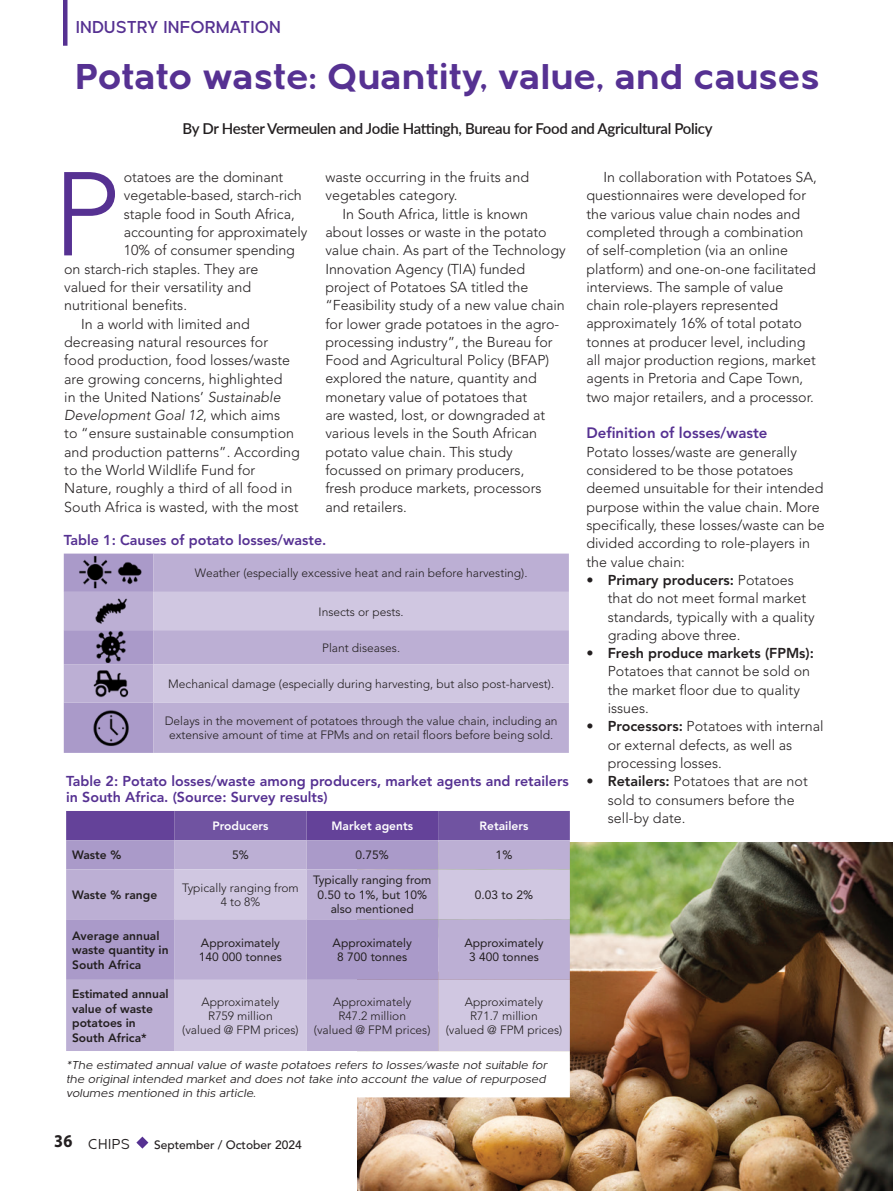
<style>
.page{position:relative;width:893px;height:1191px;background:#fff}
.page>*{position:absolute;margin:0;border:0;box-sizing:border-box;transform-origin:0 0}
.t1{font:300 117.6px "Avenir LT Std";color:#563192}
.t2{font:700 37.5px "Metrisch";color:#563192}
.t3{font:500 18px "Metrisch";letter-spacing:.005em;color:#563192}
.t4{font:700 18px "Myriad Pro";color:#231f20;scale:.9 1}
.t5{font:600 15px "Lato";letter-spacing:-.02em;color:#231f20}
.t6{font:800 15px "Avenir LT Std";color:#563192}
.t7{font:15px "Metrisch";letter-spacing:.035em;color:#231f20}
.t8{font:300 14.25px/18.3px "Avenir LT Std";color:#231f20}
.t9{font:800 14.25px/16.5px "Avenir LT Std";color:#563192}
.t10{font:italic 300 14.25px "Avenir LT Std";color:#231f20}
.t11{font:300 12px/14.4px "Avenir LT Std";color:#231f20;text-align:center}
.t12{font:italic 12px/14.4px "Metrisch";letter-spacing:.01em;color:#231f20}
.t13{font:12px/14.4px "Avenir LT Std";color:#231f20;text-align:center}
.t14{font:800 12px/14.4px "Avenir LT Std";color:#231f20}
.t15{font:800 12px "Avenir LT Std";color:#fff}
.t16{font:500 12px "Avenir LT Std";color:#231f20}
.s1{font-weight:800}
.s2{font-style:italic}
.s3{font-style:normal}
</style>
<div class="page">
<svg style="left:136px;top:1136px;width:12px;height:12px"></svg>
<div style="left:63px;top:0;width:5px;height:46px;background:#563192"></div>
<img style="left:358px;top:842px;width:535px;height:349px">
<svg style="left:66px;top:811px;width:504px;height:29px;background:#6a4b9d"></svg>
<svg style="left:66px;top:840px;width:504px;height:211px;background:#b5a7cf"></svg>
<svg style="left:175px;top:869px;width:395px;height:182px;background:#c2b7d8"></svg>
<svg style="left:357px;top:1051px;width:213px;height:46px"></svg>
<svg style="left:64px;top:553px;width:505px;height:200px;background:#bbaed3"></svg>
<svg style="left:153px;top:592px;width:416px;height:110px;background:#cabfdd"></svg>
<img style="left:72px;top:554px;width:74px;height:37px">
<img style="left:71px;top:593px;width:75px;height:34px">
<img style="left:75px;top:630px;width:67px;height:32px">
<img style="left:71px;top:664px;width:75px;height:38px">
<img style="left:69px;top:707px;width:79px;height:41px">
<p class="t3" style="left:76px;top:17px;width:206px">INDUSTRY INFORMATION</p>
<h2 class="t2" style="left:75px;top:55px;width:746px">Potato waste: Quantity, value, and causes</h2>
<p class="t5" style="left:182px;top:117px;width:532px">By Dr Hester Vermeulen and Jodie Hattingh, Bureau for Food and Agricultural Policy</p>
<h1 class="t1" style="left:53px;top:146px;width:69px">P</h1>
<p class="t8" style="left:124px;top:168px;width:161px">otatoes are the dominant</p>
<p class="t8" style="left:325px;top:168px;width:205px">waste occurring in the fruits and vegetables category.</p>
<p class="t8" style="left:325px;top:205px;width:242px;text-indent:17px">In South Africa, little is known about losses or waste in the potato value chain. As part of the Technology Innovation Agency (TIA) funded project of Potatoes SA titled the “Feasibility study of a new value chain for lower grade potatoes in the agro&shy;processing industry”, the Bureau for Food and Agricultural Policy (BFAP) explored the nature, quantity and monetary value of potatoes that<br>are wasted, lost, or downgraded at various levels in the South African potato value chain. This study focussed on primary producers,<br>fresh produce markets, processors and retailers.</p>
<p class="t8" style="left:586px;top:168px;width:232px;text-indent:17px">In collaboration with Potatoes SA, questionnaires were developed for the various value chain nodes and completed through a combination of self-completion (via an online platform) and one-on-one facilitated interviews. The sample of value chain role-players represented approximately 16% of total potato tonnes at producer level, including all major production regions, market agents in Pretoria and Cape Town, two major retailers, and a processor.</p>
<p class="t6" style="left:586px;top:424px;width:183px">Definition of losses/waste</p>
<p class="t8" style="left:586px;top:443px;width:240px">Potato losses/waste are generally considered to be those potatoes deemed unsuitable for their intended purpose within the value chain. More specifically, these losses/waste can be divided according to role-players in the value chain:</p>
<p class="t8" style="left:608px;top:571px;width:208px;text-indent:-21px">• <span class="s1">Primary producers:</span> Potatoes that do not meet formal market standards, typically with a quality grading above three.</p>
<p class="t8" style="left:608px;top:644px;width:208px;text-indent:-21px">• <span class="s1">Fresh produce markets (FPMs):<br></span>Potatoes that cannot be sold on the market floor due to quality issues.</p>
<p class="t8" style="left:608px;top:717px;width:217px;text-indent:-21px">• <span class="s1">Processors:</span> Potatoes with internal or external defects, as well as processing losses.</p>
<p class="t8" style="left:608px;top:772px;width:202px;text-indent:-21px">• <span class="s1">Retailers:</span> Potatoes that are not sold to consumers before the sell-by date.</p>
<p class="t8" style="left:124px;top:186px;width:179px">vegetable-based, starch-rich</p>
<p class="t8" style="left:124px;top:205px;width:172px">staple food in South Africa,</p>
<p class="t8" style="left:124px;top:223px;width:185px">accounting for approximately</p>
<p class="t8" style="left:124px;top:241px;width:173px">10% of consumer spending</p>
<p class="t8" style="left:64px;top:260px;width:196px">on starch-rich staples. They are</p>
<p class="t8" style="left:64px;top:278px;width:189px">valued for their versatility and</p>
<p class="t8" style="left:64px;top:296px;width:124px">nutritional benefits.</p>
<p class="t8" style="left:81px;top:314px;width:170px">In a world with limited and</p>
<p class="t8" style="left:64px;top:333px;width:205px">decreasing natural resources for</p>
<p class="t8" style="left:64px;top:351px;width:228px">food production, food losses/waste</p>
<p class="t8" style="left:64px;top:369px;width:220px">are growing concerns, highlighted</p>
<p class="t8" style="left:64px;top:388px;width:218px">in the United Nations’ <span class="s2">Sustainable</span></p>
<p class="t10" style="left:64px;top:407px;width:218px">Development Goal 12<span class="s3">, which aims</span></p>
<p class="t8" style="left:64px;top:424px;width:231px">to “ensure sustainable consumption</p>
<p class="t8" style="left:64px;top:443px;width:237px">and production patterns”. According</p>
<p class="t8" style="left:64px;top:461px;width:193px">to the World Wildlife Fund for</p>
<p class="t8" style="left:64px;top:479px;width:230px">Nature, roughly a third of all food in</p>
<p class="t8" style="left:64px;top:497px;width:236px">South Africa is wasted, with the most</p>
<p class="t9" style="left:64px;top:531px;width:264px">Table 1: Causes of potato losses/waste.</p>
<p class="t11" style="left:195px;top:566px;width:334px">Weather (especially excessive heat and rain before harvesting).</p>
<p class="t11" style="left:319px;top:604px;width:87px">Insects or pests.</p>
<p class="t11" style="left:322px;top:640px;width:80px">Plant diseases.</p>
<p class="t11" style="left:168px;top:676px;width:387px">Mechanical damage (especially during harvesting, but also post-harvest).</p>
<p class="t11" style="left:165px;top:713px;width:394px">Delays in the movement of potatoes through the value chain, including an extensive amount of time at FPMs and on retail floors before being sold.</p>
<p class="t9" style="left:66px;top:773px;width:504px">Table 2: Potato losses/waste among producers, market agents and retailers in South Africa. (Source: Survey results)</p>
<p class="t15" style="left:212px;top:819px;width:58px">Producers</p>
<p class="t15" style="left:331px;top:819px;width:83px">Market agents</p>
<p class="t15" style="left:480px;top:819px;width:50px">Retailers</p>
<p class="t14" style="left:72px;top:848px;width:51px">Waste %</p>
<p class="t13" style="left:232px;top:848px;width:18px">5%</p>
<p class="t13" style="left:356px;top:848px;width:35px">0.75%</p>
<p class="t13" style="left:496px;top:848px;width:18px">1%</p>
<p class="t14" style="left:72px;top:887px;width:87px">Waste % range</p>
<p class="t11" style="left:182px;top:880px;width:118px">Typically ranging from<br>4 to 8%</p>
<p class="t13" style="left:313px;top:873px;width:120px">Typically ranging from<br>0.50 to 1%, but 10% also mentioned</p>
<p class="t13" style="left:475px;top:887px;width:60px">0.03 to 2%</p>
<p class="t14" style="left:72px;top:928px;width:98px">Average annual waste quantity in<br>South Africa</p>
<p class="t13" style="left:199px;top:935px;width:85px;text-align:left">Approximately<br>140 000 tonnes</p>
<p class="t13" style="left:333px;top:935px;width:81px">Approximately<br>8 700 tonnes</p>
<p class="t13" style="left:464px;top:935px;width:81px">Approximately<br>3 400 tonnes</p>
<p class="t14" style="left:72px;top:987px;width:98px">Estimated annual value of waste potatoes in<br>South Africa*</p>
<p class="t11" style="left:182px;top:994px;width:118px">Approximately<br>R759 million<br>(valued @ FPM prices)</p>
<p class="t11" style="left:314px;top:994px;width:118px">Approximately<br>R47.2 million<br>(valued @ FPM prices)</p>
<p class="t11" style="left:446px;top:994px;width:118px">Approximately<br>R71.7 million<br>(valued @ FPM prices)</p>
<p class="t12" style="left:66px;top:1057px;width:483px">*The estimated annual value of waste potatoes refers to losses/waste not suitable for the original intended market and does not take into account the value of repurposed volumes mentioned in this article.</p>
<p class="t4" style="left:54px;top:1129px;width:22px">36</p>
<p class="t7" style="left:88px;top:1135px;width:43px">CHIPS</p>
<p class="t16" style="left:154px;top:1137px;width:149px">September / October 2024</p>
</div>
